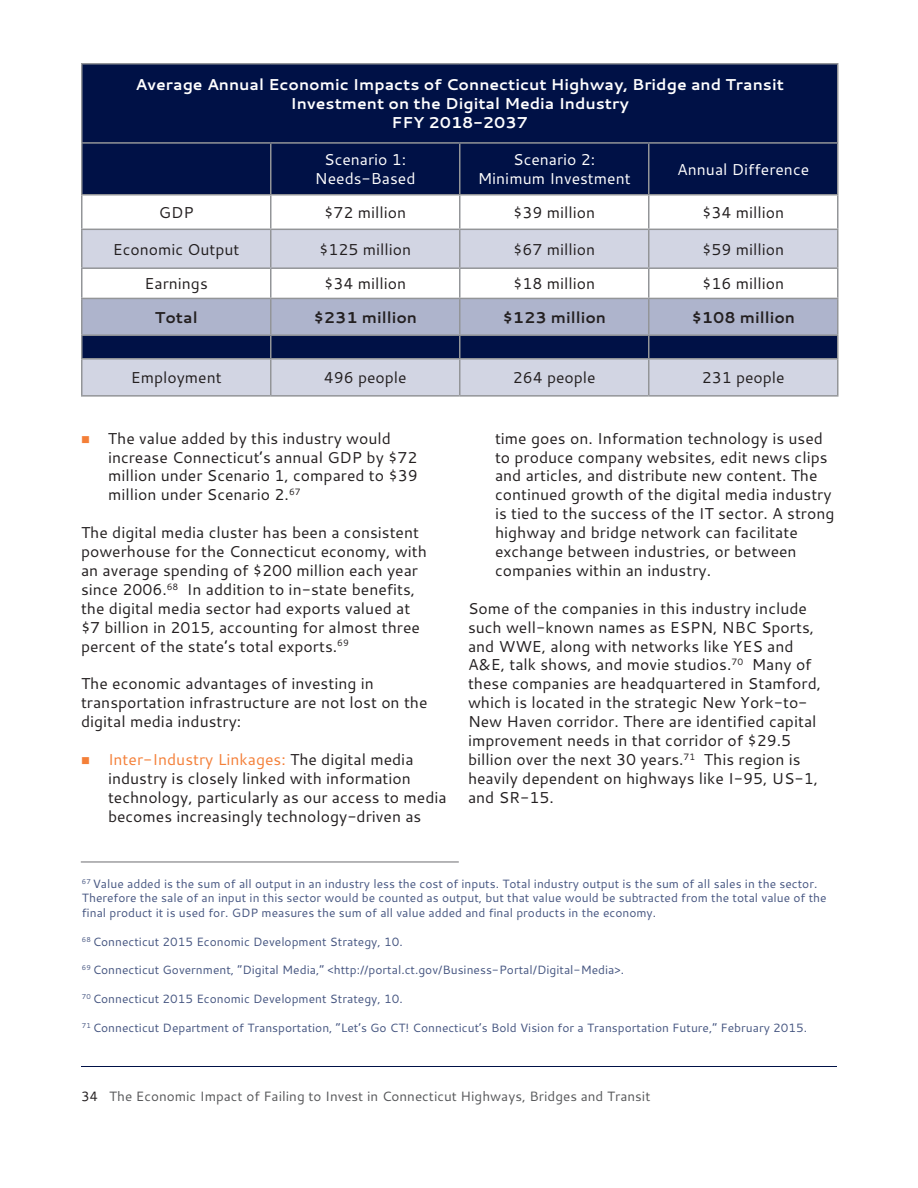
<style>
.page{position:relative;width:918px;height:1188px;background:#fff}
.page>*{position:absolute;margin:0;border:0;box-sizing:border-box;transform-origin:0 0}
.t1{font:15.75px/18.9px "Cantarell";color:#231f20}
.t2{font:700 15.75px/18.9px "Cantarell";color:#fff;text-align:center}
.t3{font:15.75px/18.9px "Cantarell";color:#fff;text-align:center}
.t4{font:700 15.75px "Cantarell";color:#231f20}
.t5{font:13.5px "Cantarell";color:#57585a}
.t6{font:12px/14.4px "Cantarell";color:#465681}
.s1{color:#f47f38}
.s2{color:#231f20}
</style>
<div class="page">
<hr style="left:81px;top:1066px;width:756px;height:1px;background:#001146">
<svg style="left:82px;top:64px;width:756px;height:165px;fill:#001146"></svg>
<div style="left:82px;top:230px;width:755px;height:165px;background:#d2d5e3"></div>
<hr style="left:81px;top:63px;width:190px;height:1px;background:#939598">
<hr style="left:81px;top:65px;width:1px;height:77px;background:#939598">
<hr style="left:271px;top:63px;width:189px;height:1px;background:#939598">
<hr style="left:460px;top:63px;width:189px;height:1px;background:#939598">
<hr style="left:649px;top:63px;width:189px;height:1px;background:#939598">
<hr style="left:837px;top:65px;width:1px;height:77px;background:#939598">
<hr style="left:81px;top:142px;width:190px;height:2px;background:#939598">
<hr style="left:81px;top:144px;width:1px;height:50px;background:#939598">
<hr style="left:271px;top:142px;width:189px;height:2px;background:#939598">
<hr style="left:270px;top:144px;width:2px;height:50px;background:#939598">
<hr style="left:460px;top:142px;width:189px;height:2px;background:#939598">
<hr style="left:459px;top:144px;width:1px;height:50px;background:#939598">
<hr style="left:649px;top:142px;width:189px;height:2px;background:#939598">
<hr style="left:648px;top:144px;width:2px;height:50px;background:#939598">
<hr style="left:837px;top:144px;width:1px;height:50px;background:#939598">
<hr style="left:81px;top:194px;width:190px;height:2px;background:#939598">
<hr style="left:81px;top:196px;width:1px;height:33px;background:#939598">
<hr style="left:271px;top:194px;width:189px;height:2px;background:#939598">
<hr style="left:270px;top:196px;width:2px;height:33px;background:#939598">
<hr style="left:460px;top:194px;width:189px;height:2px;background:#939598">
<hr style="left:459px;top:196px;width:1px;height:33px;background:#939598">
<hr style="left:649px;top:194px;width:189px;height:2px;background:#939598">
<hr style="left:648px;top:196px;width:2px;height:33px;background:#939598">
<hr style="left:837px;top:196px;width:1px;height:33px;background:#939598">
<hr style="left:81px;top:229px;width:190px;height:1px;background:#939598">
<hr style="left:81px;top:230px;width:1px;height:37px;background:#939598">
<hr style="left:271px;top:229px;width:189px;height:1px;background:#939598">
<hr style="left:270px;top:230px;width:2px;height:37px;background:#939598">
<hr style="left:460px;top:229px;width:189px;height:1px;background:#939598">
<hr style="left:459px;top:230px;width:1px;height:37px;background:#939598">
<hr style="left:649px;top:229px;width:189px;height:1px;background:#939598">
<hr style="left:648px;top:230px;width:2px;height:37px;background:#939598">
<hr style="left:837px;top:230px;width:1px;height:37px;background:#939598">
<hr style="left:81px;top:267px;width:190px;height:2px;background:#939598">
<hr style="left:271px;top:267px;width:189px;height:2px;background:#939598">
<hr style="left:460px;top:267px;width:189px;height:2px;background:#939598">
<hr style="left:649px;top:267px;width:189px;height:2px;background:#939598">
<svg style="left:81px;top:269px;width:757px;height:89px"></svg>
<hr style="left:81px;top:358px;width:190px;height:2px;background:#939598">
<hr style="left:81px;top:360px;width:1px;height:35px;background:#939598">
<hr style="left:271px;top:358px;width:189px;height:2px;background:#939598">
<hr style="left:270px;top:360px;width:2px;height:35px;background:#939598">
<hr style="left:460px;top:358px;width:189px;height:2px;background:#939598">
<hr style="left:459px;top:360px;width:1px;height:35px;background:#939598">
<hr style="left:649px;top:358px;width:189px;height:2px;background:#939598">
<hr style="left:648px;top:360px;width:2px;height:35px;background:#939598">
<hr style="left:837px;top:360px;width:1px;height:35px;background:#939598">
<hr style="left:81px;top:395px;width:190px;height:2px;background:#939598">
<hr style="left:271px;top:395px;width:189px;height:2px;background:#939598">
<hr style="left:460px;top:395px;width:189px;height:2px;background:#939598">
<hr style="left:649px;top:395px;width:189px;height:2px;background:#939598">
<hr style="left:81px;top:862px;width:378px;height:1px;background:#6c6d70">
<p class="t2" style="left:135px;top:75px;width:650px">Average Annual Economic Impacts of Connecticut Highway, Bridge and Transit<br>Investment on the Digital Media Industry<br>FFY 2018-2037</p>
<p class="t3" style="left:315px;top:150px;width:102px">Scenario 1:<br>Needs-Based</p>
<p class="t3" style="left:478px;top:150px;width:154px">Scenario 2:<br>Minimum Investment</p>
<p class="t3" style="left:677px;top:159px;width:133px">Annual Difference</p>
<p class="t1" style="left:159px;top:202px;width:36px">GDP</p>
<p class="t1" style="left:324px;top:202px;width:83px">$72 million</p>
<p class="t1" style="left:513px;top:202px;width:83px">$39 million</p>
<p class="t1" style="left:702px;top:202px;width:83px">$34 million</p>
<p class="t1" style="left:113px;top:239px;width:128px">Economic Output</p>
<p class="t1" style="left:319px;top:239px;width:93px">$125 million</p>
<p class="t1" style="left:513px;top:239px;width:83px">$67 million</p>
<p class="t1" style="left:702px;top:239px;width:83px">$59 million</p>
<p class="t1" style="left:145px;top:274px;width:65px">Earnings</p>
<p class="t1" style="left:324px;top:274px;width:83px">$34 million</p>
<p class="t1" style="left:513px;top:274px;width:83px">$18 million</p>
<p class="t1" style="left:702px;top:274px;width:83px">$16 million</p>
<p class="t4" style="left:155px;top:306px;width:44px">Total</p>
<p class="t4" style="left:313px;top:306px;width:105px">$231 million</p>
<p class="t4" style="left:502px;top:306px;width:105px">$123 million</p>
<p class="t4" style="left:691px;top:306px;width:105px">$108 million</p>
<p class="t1" style="left:131px;top:368px;width:92px">Employment</p>
<p class="t1" style="left:324px;top:368px;width:85px">496 people</p>
<p class="t1" style="left:513px;top:368px;width:85px">264 people</p>
<p class="t1" style="left:702px;top:368px;width:85px">231 people</p>
<p class="t1" style="left:108px;top:428px;width:311px;text-indent:-27px"><span class="s1">■</span> The value added by this industry would increase Connecticut’s annual GDP by $72 million under Scenario 1, compared to $39 million under Scenario 2.<sup>67</sup></p>
<p class="t1" style="left:81px;top:523px;width:347px">The digital media cluster has been a consistent powerhouse for the Connecticut economy, with an average spending of $200 million each year since 2006.<sup>68</sup> In addition to in-state benefits, the digital media sector had exports valued at $7 billion in 2015, accounting for almost three percent of the state’s total exports.<sup>69</sup></p>
<p class="t1" style="left:81px;top:674px;width:348px">The economic advantages of investing in transportation infrastructure are not lost on the digital media industry:</p>
<p class="t1" style="left:108px;top:749px;width:340px;text-indent:-27px"><span class="s1">■ Inter-Industry Linkages:</span> The digital media industry is closely linked with information technology, particularly as our access to media becomes increasingly technology-driven as</p>
<p class="t1" style="left:495px;top:428px;width:341px">time goes on. Information technology is used to produce company websites, edit news clips and articles, and distribute new content. The continued growth of the digital media industry is tied to the success of the IT sector. A strong highway and bridge network can facilitate exchange between industries, or between companies within an industry.</p>
<p class="t1" style="left:468px;top:598px;width:355px">Some of the companies in this industry include such well-known names as ESPN, NBC Sports, and WWE, along with networks like YES and A&amp;E, talk shows, and movie studios.<sup>70</sup> Many of these companies are headquartered in Stamford, which is located in the strategic New York-to-New Haven corridor. There are identified capital improvement needs in that corridor of $29.5 billion over the next 30 years.<sup>71</sup> This region is heavily dependent on highways like I-95, US-1, and SR-15.</p>
<p class="t6" style="left:82px;top:876px;width:746px"><sup>67</sup> Value added is the sum of all output in an industry less the cost of inputs. Total industry output is the sum of all sales in the sector.<br>Therefore the sale of an input in this sector would be counted as output, but that value would be subtracted from the total value of the final product it is used for. GDP measures the sum of all value added and final products in the economy.</p>
<p class="t6" style="left:82px;top:934px;width:322px"><sup>68</sup> Connecticut 2015 Economic Development Strategy, 10.</p>
<p class="t6" style="left:82px;top:963px;width:544px"><sup>69</sup> Connecticut Government, “Digital Media,” &lt;http://portal.ct.gov/Business-Portal/Digital-Media&gt;.</p>
<p class="t6" style="left:82px;top:991px;width:322px"><sup>70</sup> Connecticut 2015 Economic Development Strategy, 10.</p>
<p class="t6" style="left:82px;top:1020px;width:727px"><sup>71</sup> Connecticut Department of Transportation, “Let’s Go CT! Connecticut’s Bold Vision for a Transportation Future,” February 2015.</p>
<p class="t5" style="left:81px;top:1087px;width:571px"><span class="s2">34</span> The Economic Impact of Failing to Invest in Connecticut Highways, Bridges and Transit</p>
</div>
